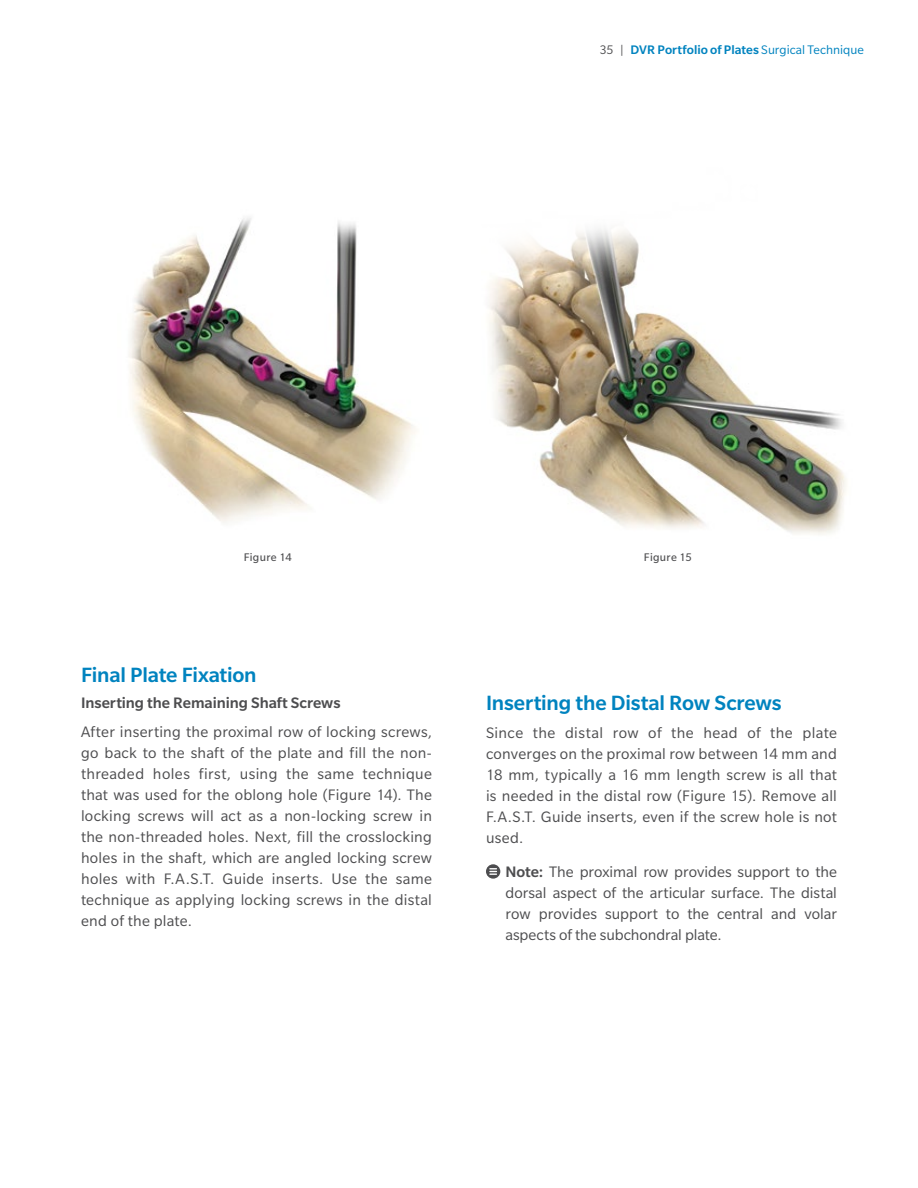
<style>
.page{position:relative;width:918px;height:1188px;background:#fff}
.page>*{position:absolute;margin:0;border:0;box-sizing:border-box;transform-origin:0 0}
.t1{font:500 22.5px "Slate Pro";letter-spacing:-.01em;color:#0083bf}
.t2{font:16.5px/21px "Slate Pro";letter-spacing:.015em;color:#4d4d4f;text-align:justify}
.t3{font:500 16.5px "Slate Pro";color:#4d4d4f}
.t4{font:500 13.5px "Slate Pro";letter-spacing:.005em;color:#0083bf}
.t5{font:12px "Slate Pro";letter-spacing:.025em;color:#4d4d4f}
.s1{font-weight:400;color:#4d4d4f}
.s2{font-weight:400}
.s3{font-weight:500}
</style>
<div class="page">
<img style="left:129px;top:218px;width:287px;height:305px">
<svg style="left:486px;top:864px;width:14px;height:15px"></svg>
<svg style="left:490px;top:868px;width:6px;height:7px"></svg>
<img style="left:488px;top:229px;width:358px;height:306px">
<p class="t4" style="left:600px;top:42px;width:266px"><span class="s1">35 |</span> DVR Portfolio of Plates <span class="s2">Surgical Technique</span></p>
<p class="t5" style="left:244px;top:551px;width:49px">Figure 14</p>
<p class="t5" style="left:644px;top:551px;width:49px">Figure 15</p>
<h1 class="t1" style="left:81px;top:663px;width:177px">Final Plate Fixation</h1>
<p class="t3" style="left:81px;top:694px;width:261px">Inserting the Remaining Shaft Screws</p>
<p class="t2" style="left:81px;top:721px;width:353px">After inserting the proximal row of locking screws, go back to the shaft of the plate and fill the non&shy;threaded holes first, using the same technique that was used for the oblong hole (Figure 14). The locking screws will act as a non-locking screw in the non-threaded holes. Next, fill the crosslocking holes in the shaft, which are angled locking screw holes with F.A.S.T. Guide inserts. Use the same technique as applying locking screws in the distal end of the plate.</p>
<h1 class="t1" style="left:486px;top:691px;width:297px">Inserting the Distal Row Screws</h1>
<p class="t2" style="left:486px;top:722px;width:353px">Since the distal row of the head of the plate converges on the proximal row between 14 mm and 18 mm, typically a 16 mm length screw is all that is needed in the distal row (Figure 15). Remove all F.A.S.T. Guide inserts, even if the screw hole is not used.</p>
<p class="t2" style="left:506px;top:861px;width:333px"><span class="s3">Note:</span> The proximal row provides support to the dorsal aspect of the articular surface. The distal row provides support to the central and volar aspects of the subchondral plate.</p>
</div>
